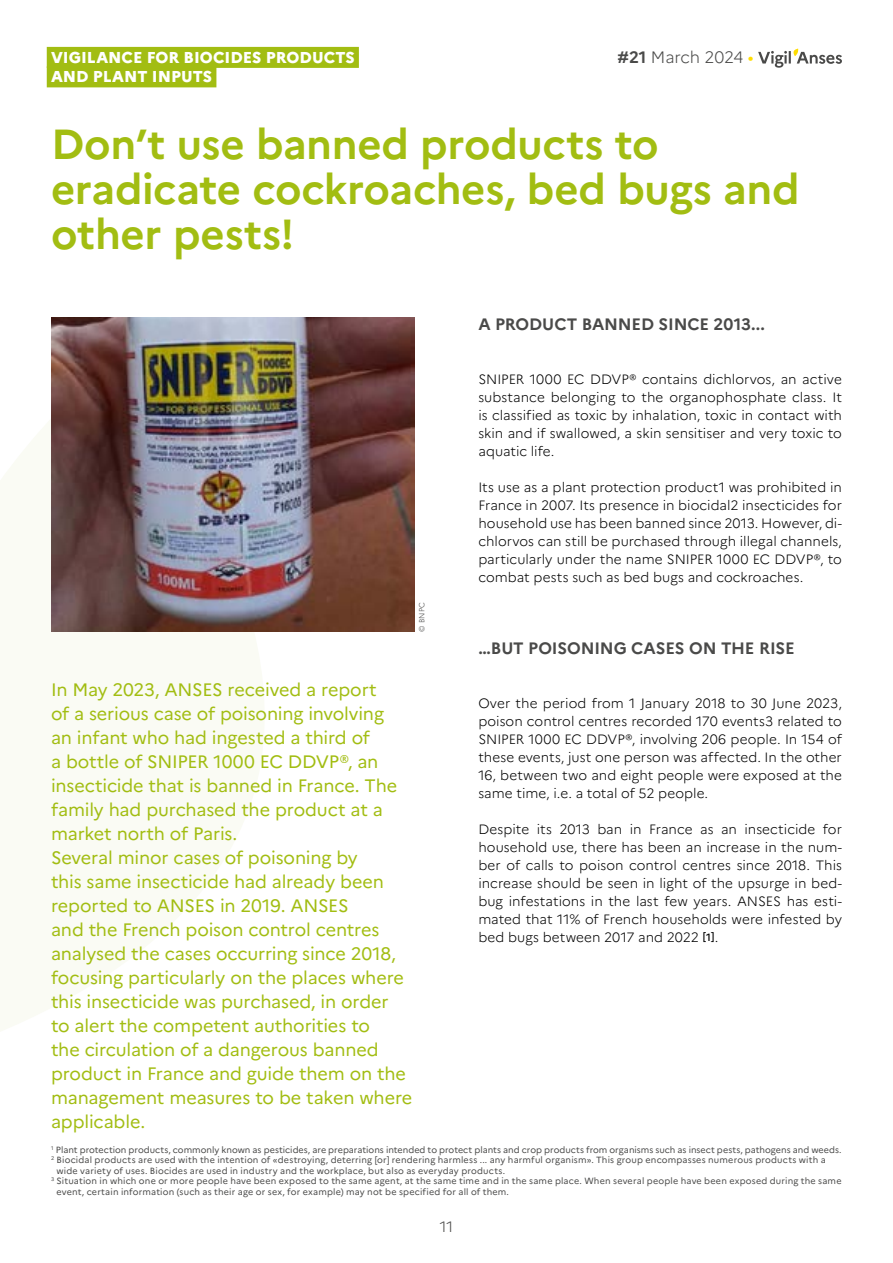
<style>
.page{position:relative;width:893px;height:1263px;background:#fff}
.page>*{position:absolute;margin:0;border:0;box-sizing:border-box;transform-origin:0 0}
.t1{font:700 42px/45px "Marianne";letter-spacing:-.005em;color:#a2bd12}
.t2{font:18px/24px "Marianne";letter-spacing:-.01em;color:#a2bd12}
.t3{font:700 16.5px "Marianne";letter-spacing:-.01em;color:#4a4a49}
.t4{font:300 16.5px "Marianne";color:#4a4a49}
.t5{font:800 15.75px/19.5px "Marianne";color:#fff}
.t6{font:300 15px "Marianne";color:#4a4a49}
.t7{font:300 13.5px/18px "Marianne";color:#000;text-align:justify}
.t8{font:9px "Marianne";letter-spacing:.015em;color:#4a4a49}
.t9{font:300 7.5px "Marianne";color:#4a4a49}
.s1{font-weight:700}
.s2{font-weight:400;color:#fd0}
.s3{font-weight:500;font-size:10.5px}
</style>
<div class="page">
<svg style="left:0;top:419px;width:264px;height:612px;fill:#fafbf4"></svg>
<img style="left:51px;top:317px;width:364px;height:315px">
<div style="left:47px;top:47px;width:312px;height:21px;background:#a2bd12"></div>
<div style="left:47px;top:66px;width:169px;height:21px;background:#a2bd12"></div>
<svg style="left:758px;top:49px;width:84px;height:19px"></svg>
<p class="t5" style="left:51px;top:46px;width:305px">VIGILANCE FOR BIOCIDES PRODUCTS<br>AND PLANT INPUTS</p>
<p class="t4" style="left:618px;top:45px;width:137px"><span class="s1">#21</span> March 2024 <span class="s2">•</span></p>
<h1 class="t1" style="left:51px;top:118px;width:750px">Don’t use banned products to eradicate cockroaches, bed bugs and other pests!</h1>
<p class="t3" style="left:478px;top:311px;width:288px">A PRODUCT BANNED SINCE 2013...</p>
<p class="t9" style="left:416px;top:631px;width:31px;rotate:-90deg">© BNPC</p>
<p class="t2" style="left:51px;top:676px;width:363px">In May 2023, ANSES received a report<br>of a serious case of poisoning involving<br>an infant who had ingested a third of<br>a bottle of SNIPER 1000 EC DDVP®, an insecticide that is banned in France. The family had purchased the product at a market north of Paris.<br>Several minor cases of poisoning by<br>this same insecticide had already been reported to ANSES in 2019. ANSES<br>and the French poison control centres analysed the cases occurring since 2018, focusing particularly on the places where this insecticide was purchased, in order<br>to alert the competent authorities to<br>the circulation of a dangerous banned product in France and guide them on the management measures to be taken where applicable.</p>
<p class="t7" style="left:478px;top:369px;width:365px">SNIPER 1000 EC DDVP® contains dichlorvos, an active substance belonging to the organophosphate class. It is classified as toxic by inhalation, toxic in contact with skin and if swallowed, a skin sensitiser and very toxic to aquatic life.</p>
<p class="t7" style="left:478px;top:477px;width:365px">Its use as a plant protection product1 was prohibited in France in 2007. Its presence in biocidal2 insecticides for household use has been banned since 2013. However, di&shy;chlorvos can still be purchased through illegal channels, particularly under the name SNIPER 1000 EC DDVP®, to combat pests such as bed bugs and cockroaches.</p>
<p class="t3" style="left:478px;top:635px;width:318px">…BUT POISONING CASES ON THE RISE</p>
<p class="t7" style="left:478px;top:693px;width:365px">Over the period from 1 January 2018 to 30 June 2023, poison control centres recorded 170 events3 related to SNIPER 1000 EC DDVP®, involving 206 people. In 154 of these events, just one person was affected. In the other 16, between two and eight people were exposed at the same time, i.e. a total of 52 people.</p>
<p class="t7" style="left:478px;top:819px;width:365px">Despite its 2013 ban in France as an insecticide for household use, there has been an increase in the num&shy;ber of calls to poison control centres since 2018. This increase should be seen in light of the upsurge in bed&shy;bug infestations in the last few years. ANSES has esti&shy;mated that 11% of French households were infested by bed bugs between 2017 and 2022 <span class="s3">[1]</span>.</p>
<p class="t8" style="left:51px;top:1143px;width:792px"><sup>1</sup> Plant protection products, commonly known as pesticides, are preparations intended to protect plants and crop products from organisms such as insect pests, pathogens and weeds.</p>
<p class="t8" style="left:51px;top:1153px;width:776px"><sup>2</sup> Biocidal products are used with the intention of «destroying, deterring [or] rendering harmless ... any harmful organism». This group encompasses numerous products with a</p>
<p class="t8" style="left:57px;top:1164px;width:450px">wide variety of uses. Biocides are used in industry and the workplace, but also as everyday products.</p>
<p class="t8" style="left:51px;top:1174px;width:792px"><sup>3</sup> Situation in which one or more people have been exposed to the same agent, at the same time and in the same place. When several people have been exposed during the same</p>
<p class="t8" style="left:57px;top:1185px;width:454px">event, certain information (such as their age or sex, for example) may not be specified for all of them.</p>
<p class="t6" style="left:440px;top:1215px;width:15px">11</p>
</div>
